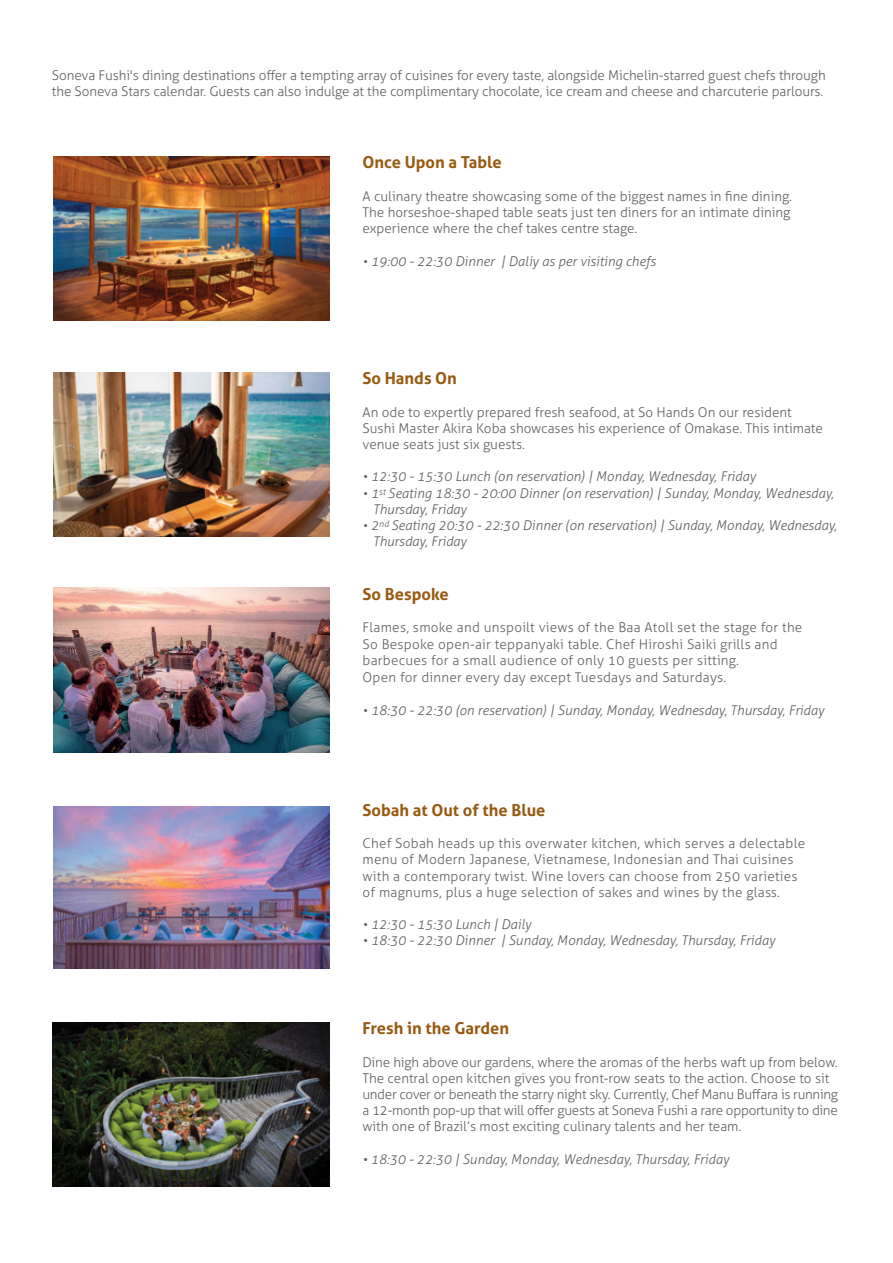
<style>
.page{position:relative;width:893px;height:1263px;background:#fff}
.page>*{position:absolute;margin:0;border:0;box-sizing:border-box;transform-origin:0 0}
.t1{font:700 16.5px "Aller";color:#975a11}
.t2{font:300 13.5px/16.2px "Aller";color:#636466}
.t3{font:italic 300 13.5px/16.2px "Aller";color:#636466}
.t4{font:300 13.5px/16.5px "Aller";letter-spacing:.02em;color:#636466}
</style>
<div class="page">
<img style="left:53px;top:372px;width:277px;height:165px">
<img style="left:53px;top:156px;width:277px;height:165px">
<img style="left:53px;top:807px;width:277px;height:161px">
<img style="left:53px;top:588px;width:277px;height:165px">
<img style="left:53px;top:1022px;width:276px;height:165px">
<p class="t2" style="left:52px;top:67px;width:775px">Soneva Fushi's dining destinations offer a tempting array of cuisines for every taste, alongside Michelin-starred guest chefs through the Soneva Stars calendar. Guests can also indulge at the complimentary chocolate, ice cream and cheese and charcuterie parlours.</p>
<p class="t1" style="left:363px;top:152px;width:141px">Once Upon a Table</p>
<p class="t2" style="left:363px;top:188px;width:431px;text-align:justify">A culinary theatre showcasing some of the biggest names in fine dining.<br>The horseshoe-shaped table seats just ten diners for an intimate dining experience where the chef takes centre stage.</p>
<p class="t3" style="left:363px;top:253px;width:295px">• 19:00 - 22:30 Dinner | Daliy as per visiting chefs</p>
<p class="t1" style="left:363px;top:368px;width:96px">So Hands On</p>
<p class="t2" style="left:363px;top:404px;width:462px">An ode to expertly prepared fresh seafood, at So Hands On our resident<br>Sushi Master Akira Koba showcases his experience of Omakase. This intimate venue seats just six guests.</p>
<p class="t3" style="left:363px;top:469px;width:395px">• 12:30 - 15:30 Lunch (on reservation) | Monday, Wednesday, Friday</p>
<p class="t3" style="left:373px;top:485px;width:462px;text-indent:-10px">• 1<sup>st</sup> Seating 18:30 - 20:00 Dinner (on reservation) | Sunday, Monday, Wednesday,<br>Thursday, Friday</p>
<p class="t3" style="left:373px;top:517px;width:466px;text-indent:-10px">• 2<sup>nd</sup> Seating 20:30 - 22:30 Dinner (on reservation) | Sunday, Monday, Wednesday,<br>Thursday, Friday</p>
<p class="t1" style="left:363px;top:584px;width:88px">So Bespoke</p>
<p class="t4" style="left:363px;top:619px;width:441px">Flames, smoke and unspoilt views of the Baa Atoll set the stage for the So Bespoke open-air teppanyaki table. Chef Hiroshi Saiki grills and barbecues for a small audience of only 10 guests per sitting.<br>Open for dinner every day except Tuesdays and Saturdays.</p>
<p class="t3" style="left:363px;top:702px;width:463px">• 18:30 - 22:30 (on reservation) | Sunday, Monday, Wednesday, Thursday, Friday</p>
<p class="t1" style="left:363px;top:800px;width:184px">Sobah at Out of the Blue</p>
<p class="t4" style="left:363px;top:835px;width:444px">Chef Sobah heads up this overwater kitchen, which serves a delectable menu of Modern Japanese, Vietnamese, Indonesian and Thai cuisines with a contemporary twist. Wine lovers can choose from 250 varieties of magnums, plus a huge selection of sakes and wines by the glass.</p>
<p class="t3" style="left:363px;top:916px;width:170px">• 12:30 - 15:30 Lunch | Daily</p>
<p class="t3" style="left:363px;top:932px;width:414px">• 18:30 - 22:30 Dinner | Sunday, Monday, Wednesday, Thursday, Friday</p>
<p class="t1" style="left:362px;top:1018px;width:148px">Fresh in the Garden</p>
<p class="t2" style="left:362px;top:1054px;width:477px">Dine high above our gardens, where the aromas of the herbs waft up from below.<br>The central open kitchen gives you front-row seats to the action. Choose to sit under cover or beneath the starry night sky. Currently, Chef Manu Buffara is running a 12-month pop-up that will offer guests at Soneva Fushi a rare opportunity to dine with one of Brazil’s most exciting culinary talents and her team.</p>
<p class="t3" style="left:362px;top:1151px;width:368px">• 18:30 - 22:30 | Sunday, Monday, Wednesday, Thursday, Friday</p>
</div>
